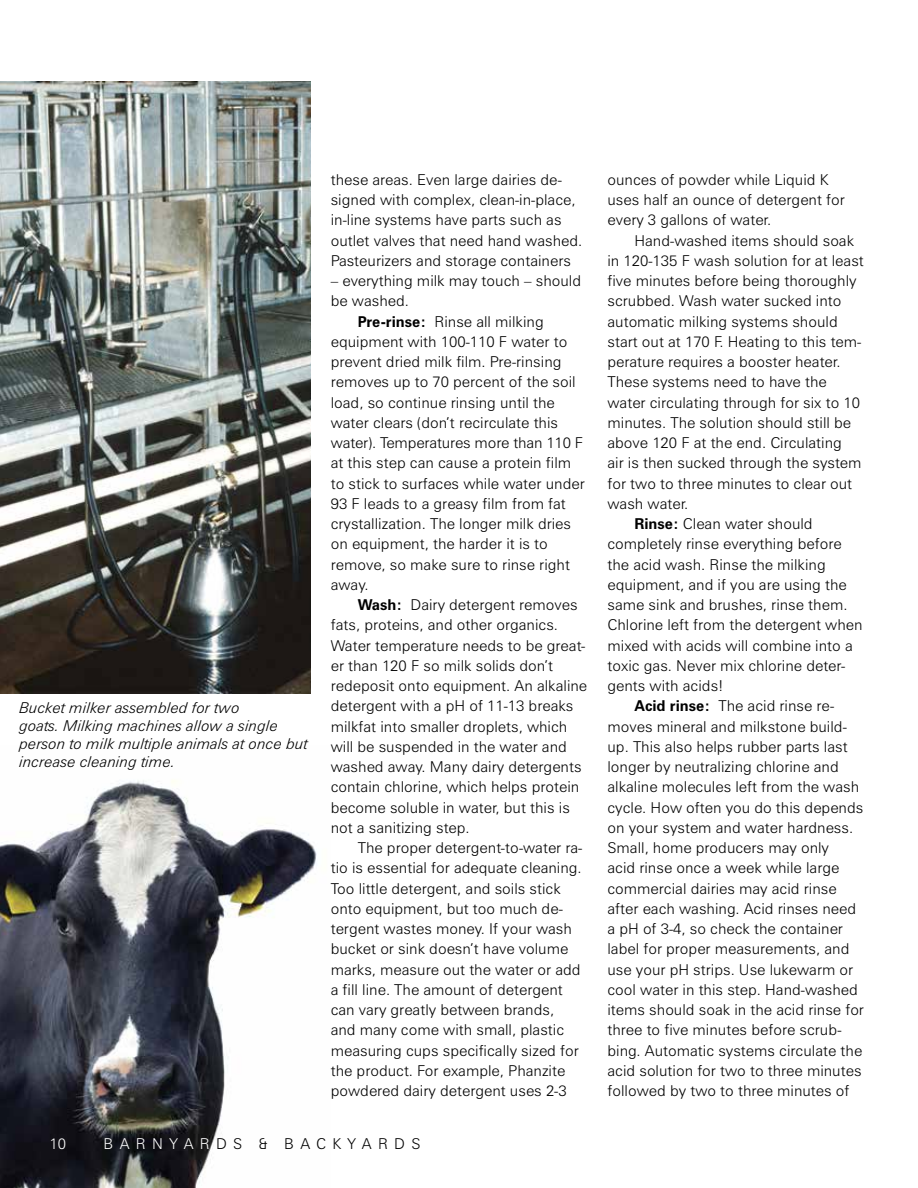
<style>
.page{position:relative;width:918px;height:1188px;background:#fff}
.page>*{position:absolute;margin:0;border:0;box-sizing:border-box;transform-origin:0 0}
.t1{font:300 15px/20.2px "Zurich BT";color:#000}
.t2{font:italic 300 15px/18px "Zurich BT";color:#000}
.t3{font:300 15px "Zurich BT";letter-spacing:.42em;color:#000}
.t4{font:300 15px "Zurich BT";color:#fff}
.s1{font-weight:700}
.s2{color:#fff}
</style>
<div class="page">
<img style="left:0;top:780px;width:317px;height:408px">
<img style="left:0;top:81px;width:310px;height:613px">
<p class="t2" style="left:19px;top:698px;width:290px">Bucket milker assembled for two<br>goats. Milking machines allow a single person to milk multiple animals at once but increase cleaning time.</p>
<p class="t1" style="left:331px;top:169px;width:253px">these areas. Even large dairies de&shy;signed with complex, clean-in-place, in-line systems have parts such as outlet valves that need hand washed.<br>Pasteurizers and storage containers</p>
<p class="t1" style="left:331px;top:271px;width:252px">– everything milk may touch – should</p>
<p class="t1" style="left:331px;top:291px;width:80px">be washed.</p>
<p class="t1" style="left:358px;top:311px;width:187px"><span class="s1">Pre-rinse:</span> Rinse all milking</p>
<p class="t1" style="left:331px;top:331px;width:238px">equipment with 100-110 F water to</p>
<p class="t1" style="left:331px;top:352px;width:232px">prevent dried milk film. Pre-rinsing</p>
<p class="t1" style="left:331px;top:372px;width:247px">removes up to 70 percent of the soil</p>
<p class="t1" style="left:331px;top:392px;width:226px">load, so continue rinsing until the</p>
<p class="t1" style="left:331px;top:412px;width:229px">water clears (don’t recirculate this</p>
<p class="t1" style="left:331px;top:433px;width:254px">water). Temperatures more than 110 F</p>
<p class="t1" style="left:331px;top:453px;width:242px">at this step can cause a protein film</p>
<p class="t1" style="left:331px;top:473px;width:255px">to stick to surfaces while water under</p>
<p class="t1" style="left:331px;top:493px;width:237px">93 F leads to a greasy film from fat</p>
<p class="t1" style="left:331px;top:514px;width:242px">crystallization. The longer milk dries</p>
<p class="t1" style="left:331px;top:534px;width:219px">on equipment, the harder it is to</p>
<p class="t1" style="left:331px;top:554px;width:241px">remove, so make sure to rinse right</p>
<p class="t1" style="left:331px;top:574px;width:39px">away.</p>
<p class="t1" style="left:358px;top:595px;width:221px"><span class="s1">Wash:</span> Dairy detergent removes</p>
<p class="t1" style="left:331px;top:615px;width:229px">fats, proteins, and other organics.</p>
<p class="t1" style="left:331px;top:635px;width:256px">Water temperature needs to be great-</p>
<p class="t1" style="left:331px;top:655px;width:224px">er than 120 F so milk solids don’t</p>
<p class="t1" style="left:331px;top:676px;width:258px">redeposit onto equipment. An alkaline</p>
<p class="t1" style="left:331px;top:696px;width:244px">detergent with a pH of 11-13 breaks</p>
<p class="t1" style="left:331px;top:716px;width:238px">milkfat into smaller droplets, which</p>
<p class="t1" style="left:331px;top:736px;width:238px">will be suspended in the water and</p>
<p class="t1" style="left:331px;top:757px;width:252px">washed away. Many dairy detergents</p>
<p class="t1" style="left:331px;top:777px;width:250px">contain chlorine, which helps protein</p>
<p class="t1" style="left:331px;top:797px;width:241px">become soluble in water, but this is</p>
<p class="t1" style="left:331px;top:817px;width:141px">not a sanitizing step.</p>
<p class="t1" style="left:358px;top:838px;width:226px">The proper detergent-to-water ra-</p>
<p class="t1" style="left:331px;top:858px;width:252px">tio is essential for adequate cleaning.</p>
<p class="t1" style="left:331px;top:878px;width:232px">Too little detergent, and soils stick</p>
<p class="t1" style="left:331px;top:898px;width:234px">onto equipment, but too much de-</p>
<p class="t1" style="left:331px;top:919px;width:243px">tergent wastes money. If your wash</p>
<p class="t1" style="left:331px;top:939px;width:239px">bucket or sink doesn’t have volume</p>
<p class="t1" style="left:331px;top:959px;width:251px">marks, measure out the water or add</p>
<p class="t1" style="left:331px;top:979px;width:234px">a fill line. The amount of detergent</p>
<p class="t1" style="left:331px;top:1000px;width:225px">can vary greatly between brands,</p>
<p class="t1" style="left:331px;top:1020px;width:235px">and many come with small, plastic</p>
<p class="t1" style="left:331px;top:1040px;width:250px">measuring cups specifically sized for</p>
<p class="t1" style="left:331px;top:1060px;width:236px">the product. For example, Phanzite</p>
<p class="t1" style="left:331px;top:1081px;width:238px">powdered dairy detergent uses 2-3</p>
<p class="t4" style="left:50px;top:1135px;width:18px">10</p>
<p class="t3" style="left:103px;top:1135px;width:318px"><span class="s2">BARNYAR</span>DS &amp; BACKYARDS</p>
<p class="t1" style="left:608px;top:169px;width:239px">ounces of powder while Liquid K uses half an ounce of detergent for every 3 gallons of water.</p>
<p class="t1" style="left:634px;top:230px;width:221px">Hand-washed items should soak</p>
<p class="t1" style="left:608px;top:250px;width:258px">in 120-135 F wash solution for at least</p>
<p class="t1" style="left:608px;top:271px;width:251px">five minutes before being thoroughly</p>
<p class="t1" style="left:608px;top:291px;width:235px">scrubbed. Wash water sucked into</p>
<p class="t1" style="left:608px;top:311px;width:232px">automatic milking systems should</p>
<p class="t1" style="left:608px;top:331px;width:255px">start out at 170 F. Heating to this tem-</p>
<p class="t1" style="left:608px;top:352px;width:235px">perature requires a booster heater.</p>
<p class="t1" style="left:608px;top:372px;width:221px">These systems need to have the</p>
<p class="t1" style="left:608px;top:392px;width:254px">water circulating through for six to 10</p>
<p class="t1" style="left:608px;top:412px;width:245px">minutes. The solution should still be</p>
<p class="t1" style="left:608px;top:433px;width:236px">above 120 F at the end. Circulating</p>
<p class="t1" style="left:608px;top:453px;width:256px">air is then sucked through the system</p>
<p class="t1" style="left:608px;top:473px;width:246px">for two to three minutes to clear out</p>
<p class="t1" style="left:608px;top:493px;width:82px">wash water.</p>
<p class="t1" style="left:634px;top:514px;width:180px"><span class="s1">Rinse:</span> Clean water should</p>
<p class="t1" style="left:608px;top:534px;width:236px">completely rinse everything before</p>
<p class="t1" style="left:608px;top:554px;width:220px">the acid wash. Rinse the milking</p>
<p class="t1" style="left:608px;top:574px;width:241px">equipment, and if you are using the</p>
<p class="t1" style="left:608px;top:595px;width:242px">same sink and brushes, rinse them.</p>
<p class="t1" style="left:608px;top:615px;width:257px">Chlorine left from the detergent when</p>
<p class="t1" style="left:608px;top:635px;width:247px">mixed with acids will combine into a</p>
<p class="t1" style="left:608px;top:655px;width:239px">toxic gas. Never mix chlorine deter-</p>
<p class="t1" style="left:608px;top:676px;width:118px">gents with acids!</p>
<p class="t1" style="left:634px;top:696px;width:201px"><span class="s1">Acid rinse:</span> The acid rinse re-</p>
<p class="t1" style="left:608px;top:716px;width:241px">moves mineral and milkstone build-</p>
<p class="t1" style="left:608px;top:736px;width:242px">up. This also helps rubber parts last</p>
<p class="t1" style="left:608px;top:757px;width:233px">longer by neutralizing chlorine and</p>
<p class="t1" style="left:608px;top:777px;width:253px">alkaline molecules left from the wash</p>
<p class="t1" style="left:608px;top:797px;width:257px">cycle. How often you do this depends</p>
<p class="t1" style="left:608px;top:817px;width:247px">on your system and water hardness.</p>
<p class="t1" style="left:608px;top:838px;width:223px">Small, home producers may only</p>
<p class="t1" style="left:608px;top:858px;width:233px">acid rinse once a week while large</p>
<p class="t1" style="left:608px;top:878px;width:231px">commercial dairies may acid rinse</p>
<p class="t1" style="left:608px;top:898px;width:250px">after each washing. Acid rinses need</p>
<p class="t1" style="left:608px;top:919px;width:237px">a pH of 3-4, so check the container</p>
<p class="t1" style="left:608px;top:939px;width:243px">label for proper measurements, and</p>
<p class="t1" style="left:608px;top:959px;width:247px">use your pH strips. Use lukewarm or</p>
<p class="t1" style="left:608px;top:979px;width:252px">cool water in this step. Hand-washed</p>
<p class="t1" style="left:608px;top:1000px;width:258px">items should soak in the acid rinse for</p>
<p class="t1" style="left:608px;top:1020px;width:236px">three to five minutes before scrub-</p>
<p class="t1" style="left:608px;top:1040px;width:256px">bing. Automatic systems circulate the</p>
<p class="t1" style="left:608px;top:1060px;width:256px">acid solution for two to three minutes</p>
<p class="t1" style="left:608px;top:1081px;width:244px">followed by two to three minutes of</p>
</div>
